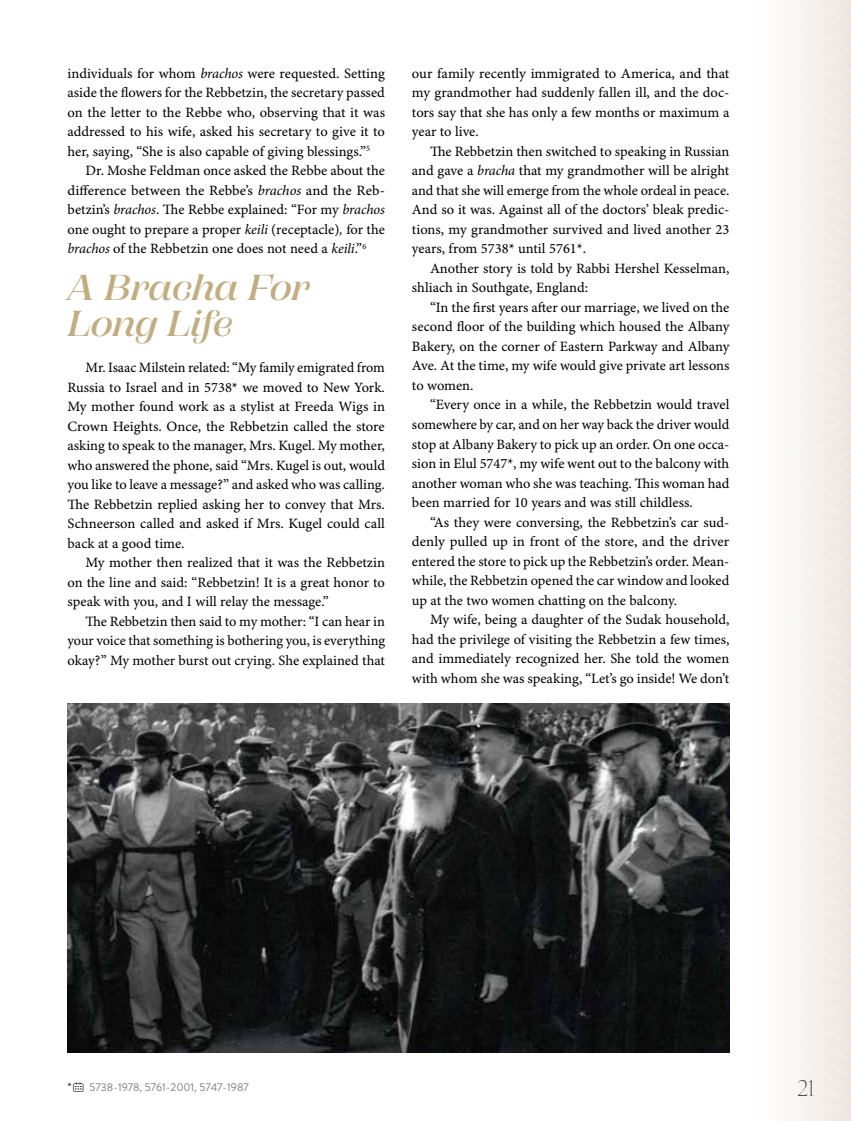
<style>
.page{position:relative;width:851px;height:1121px;background:#fff}
.page>*{position:absolute;margin:0;border:0;box-sizing:border-box;transform-origin:0 0}
.t1{font:italic 500 36px/36px "Campaign Serif";letter-spacing:-.01em;color:#c1ad80}
.t2{font:200 22.5px "Silk Serif";color:#414042}
.t3{font:14.25px/19.5px "Minion Pro Capt";letter-spacing:-.005em;color:#000;text-align:justify}
.t4{font:11.25px "Brandon Grotesque";color:#7c7d80}
.s1{font-family:"Minion Pro";font-style:italic}
.s2{font-family:"Minion Pro";color:#000}
.s3{font-family:"Panton Icons C";font-weight:700;color:#000}
</style>
<div class="page">
<svg style="left:796px;top:0;width:54px;height:1121px"></svg>
<img style="left:68px;top:703px;width:661px;height:349px">
<p class="t3" style="left:68px;top:64px;width:319px">individuals for whom <span class="s1">brachos</span> were requested. Setting aside the flowers for the Rebbetzin, the secretary passed on the letter to the Rebbe who, observing that it was addressed to his wife, asked his secretary to give it to her, saying, “She is also capable of giving blessings.”<sup>5</sup></p>
<p class="t3" style="left:68px;top:162px;width:319px;text-indent:18px">Dr. Moshe Feldman once asked the Rebbe about the difference between the Rebbe’s <span class="s1">brachos</span> and the Reb&shy;betzin’s <span class="s1">brachos</span>. The Rebbe explained: “For my <span class="s1">brachos </span>one ought to prepare a proper <span class="s1">keili</span> (receptacle)<span class="s1">,</span> for the <span class="s1">brachos</span> of the Rebbetzin one does not need a <span class="s1">keili</span>.”<sup>6</sup></p>
<h1 class="t1" style="left:68px;top:267px;width:243px">A Bracha For<br>Long Life</h1>
<p class="t3" style="left:68px;top:358px;width:319px;text-indent:18px">Mr. Isaac Milstein related: “My family emigrated from Russia to Israel and in 5738* we moved to New York.<br>My mother found work as a stylist at Freeda Wigs in Crown Heights. Once, the Rebbetzin called the store asking to speak to the manager, Mrs. Kugel. My mother, who answered the phone, said “Mrs. Kugel is out, would you like to leave a message?” and asked who was calling.<br>The Rebbetzin replied asking her to convey that Mrs.<br>Schneerson called and asked if Mrs. Kugel could call back at a good time.</p>
<p class="t3" style="left:68px;top:553px;width:319px;text-indent:18px">My mother then realized that it was the Rebbetzin on the line and said: “Rebbetzin! It is a great honor to speak with you, and I will relay the message.”</p>
<p class="t3" style="left:68px;top:612px;width:319px;text-indent:18px">The Rebbetzin then said to my mother: “I can hear in your voice that something is bothering you, is everything okay?” My mother burst out crying. She explained that</p>
<p class="t3" style="left:412px;top:64px;width:319px">our family recently immigrated to America, and that my grandmother had suddenly fallen ill, and the doc&shy;tors say that she has only a few months or maximum a year to live.</p>
<p class="t3" style="left:412px;top:142px;width:319px;text-indent:18px">The Rebbetzin then switched to speaking in Russian and gave a <span class="s1">bracha</span> that my grandmother will be alright and that she will emerge from the whole ordeal in peace.<br>And so it was. Against all of the doctors’ bleak predic&shy;tions, my grandmother survived and lived another 23 years, from 5738* until 5761*.</p>
<p class="t3" style="left:412px;top:259px;width:319px;text-indent:18px">Another story is told by Rabbi Hershel Kesselman, shliach in Southgate, England:</p>
<p class="t3" style="left:412px;top:298px;width:319px;text-indent:18px">“In the first years after our marriage, we lived on the second floor of the building which housed the Albany Bakery, on the corner of Eastern Parkway and Albany Ave. At the time, my wife would give private art lessons to women.</p>
<p class="t3" style="left:412px;top:396px;width:319px;text-indent:18px">“Every once in a while, the Rebbetzin would travel somewhere by car, and on her way back the driver would stop at Albany Bakery to pick up an order. On one occa&shy;sion in Elul 5747*, my wife went out to the balcony with another woman who she was teaching. This woman had been married for 10 years and was still childless.</p>
<p class="t3" style="left:412px;top:513px;width:319px;text-indent:18px">“As they were conversing, the Rebbetzin’s car sud&shy;denly pulled up in front of the store, and the driver entered the store to pick up the Rebbetzin’s order. Mean&shy;while, the Rebbetzin opened the car window and looked up at the two women chatting on the balcony.</p>
<p class="t3" style="left:412px;top:610px;width:319px;text-indent:18px">My wife, being a daughter of the Sudak household, had the privilege of visiting the Rebbetzin a few times, and immediately recognized her. She told the women with whom she was speaking, “Let’s go inside! We don’t</p>
<p class="t4" style="left:68px;top:1079px;width:183px"><span class="s2">*</span><span class="s3">z</span> 5738-1978, 5761-2001, 5747-1987</p>
<h2 class="t2" style="left:796px;top:1074px;width:19px">21</h2>
</div>
